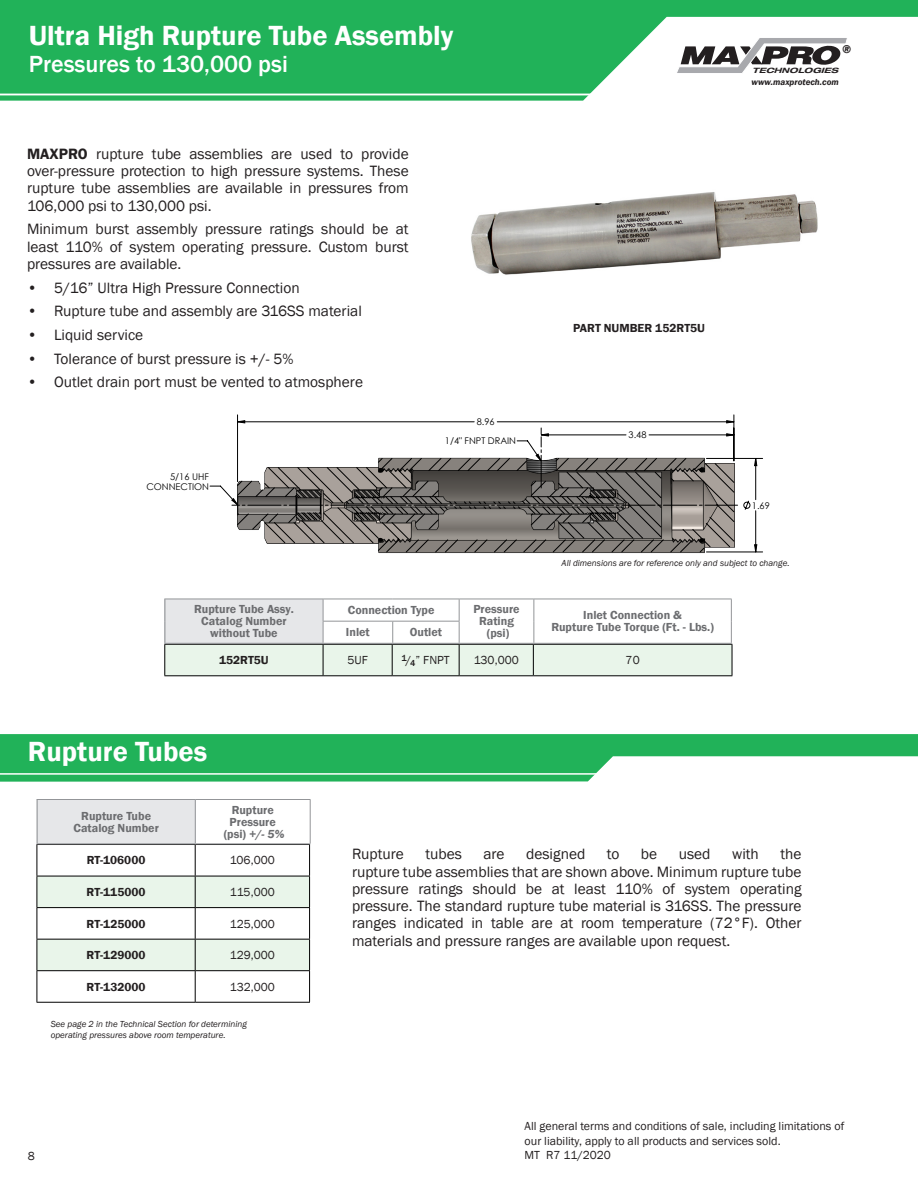
<style>
.page{position:relative;width:918px;height:1188px;background:#fff}
.page>*{position:absolute;margin:0;border:0;box-sizing:border-box;transform-origin:0 0}
.header-left-T3{font:600 28.5px "Franklin Gothic";color:#fff}
.header-left-T3-2{font:500 24px "Franklin Gothic";color:#fff}
.t1{font:15.3px/17.2px "Franklin Gothic";color:#231f20;text-align:justify}
.table-column_title{font:600 12px/12px "Franklin Gothic";color:#6c6d70;text-align:center}
.table-input{font:12px/14.4px "Franklin Gothic";color:#231f20}
.table-catalog{font:600 12px "Franklin Gothic";color:#231f20}
.table-input-2{font:600 12px "Franklin Gothic";color:#231f20}
.t2{font:italic 800 11.55px "Franklin Gothic";color:#231f20}
.t3{font:9.3px/9.1px "Century Gothic";color:#000;text-align:right}
.footnote-_left{font:italic 9px/10.8px "Franklin Gothic";color:#231f20}
.t4{font:italic 600 9px "Franklin Gothic";color:#231f20}
.t5{font:italic 700 expanded 7.35px "Helvetica Neue LT";letter-spacing:.01em;color:#231f20;scale:1.21 1}
.s1{font-weight:600}
.s2{font-style:italic}
</style>
<div class="page">
<svg style="left:0;top:0;width:918px;height:101px;fill:#21b259"></svg>
<hr style="left:0;top:94px;width:640px;height:1px;background:#fff">
<svg style="left:676px;top:37px;width:172px;height:37px"></svg>
<img style="left:471px;top:192px;width:347px;height:83px">
<hr style="left:734px;top:415px;width:1px;height:46px;background:#000">
<hr style="left:237px;top:415px;width:1px;height:67px;background:#000">
<hr style="left:706px;top:458px;width:57px;height:1px;background:#000">
<hr style="left:706px;top:552px;width:57px;height:1px;background:#000">
<svg style="left:238px;top:421px;width:519px;height:131px"></svg>
<svg style="left:238px;top:543px;width:496px;height:10px"></svg>
<svg style="left:210px;top:428px;width:540px;height:115px"></svg>
<hr style="left:732px;top:645px;width:1px;height:30px;background:#000">
<svg style="left:164px;top:599px;width:568px;height:77px"></svg>
<hr style="left:164px;top:643px;width:159px;height:1px;background:#939598">
<hr style="left:323px;top:643px;width:70px;height:1px;background:#939598">
<hr style="left:393px;top:643px;width:66px;height:1px;background:#939598">
<hr style="left:459px;top:643px;width:75px;height:1px;background:#939598">
<hr style="left:534px;top:643px;width:198px;height:1px;background:#939598">
<svg style="left:0;top:734px;width:918px;height:48px;fill:#21b259"></svg>
<hr style="left:0;top:773px;width:671px;height:2px;background:#fff">
<svg style="left:38px;top:845px;width:271px;height:157px"></svg>
<hr style="left:37px;top:844px;width:158px;height:1px;background:#000">
<hr style="left:37px;top:845px;width:1px;height:31px;background:#000">
<hr style="left:195px;top:844px;width:115px;height:1px;background:#000">
<hr style="left:195px;top:845px;width:1px;height:31px;background:#000">
<hr style="left:309px;top:845px;width:1px;height:31px;background:#000">
<hr style="left:37px;top:876px;width:158px;height:1px;background:#000">
<hr style="left:37px;top:876px;width:1px;height:31px;background:#000">
<hr style="left:195px;top:876px;width:115px;height:1px;background:#000">
<hr style="left:195px;top:876px;width:1px;height:31px;background:#000">
<hr style="left:309px;top:876px;width:1px;height:31px;background:#000">
<hr style="left:37px;top:907px;width:158px;height:1px;background:#000">
<hr style="left:37px;top:908px;width:1px;height:31px;background:#000">
<hr style="left:195px;top:907px;width:115px;height:1px;background:#000">
<hr style="left:195px;top:908px;width:1px;height:31px;background:#000">
<hr style="left:309px;top:908px;width:1px;height:31px;background:#000">
<hr style="left:37px;top:939px;width:158px;height:1px;background:#000">
<hr style="left:37px;top:940px;width:1px;height:30px;background:#000">
<hr style="left:195px;top:939px;width:115px;height:1px;background:#000">
<hr style="left:195px;top:940px;width:1px;height:30px;background:#000">
<hr style="left:309px;top:940px;width:1px;height:30px;background:#000">
<hr style="left:37px;top:970px;width:158px;height:1px;background:#000">
<hr style="left:37px;top:971px;width:1px;height:31px;background:#000">
<hr style="left:195px;top:970px;width:115px;height:1px;background:#000">
<hr style="left:195px;top:971px;width:1px;height:31px;background:#000">
<hr style="left:309px;top:971px;width:1px;height:31px;background:#000">
<hr style="left:37px;top:1002px;width:158px;height:1px;background:#000">
<hr style="left:195px;top:1002px;width:115px;height:1px;background:#000">
<div style="left:37px;top:800px;width:158px;height:44px;background:#e6e7e9"></div>
<hr style="left:37px;top:799px;width:158px;height:1px;background:#939598">
<hr style="left:195px;top:799px;width:116px;height:1px;background:#939598">
<hr style="left:195px;top:800px;width:1px;height:43px;background:#939598">
<hr style="left:310px;top:800px;width:1px;height:43px;background:#939598">
<hr style="left:37px;top:800px;width:1px;height:43px;background:#939598">
<hr style="left:37px;top:843px;width:158px;height:1px;background:#939598">
<hr style="left:195px;top:843px;width:116px;height:1px;background:#939598">
<p class="header-left-T3" style="left:29px;top:18px;width:426px">Ultra High Rupture Tube Assembly</p>
<p class="header-left-T3-2" style="left:29px;top:49px;width:261px">Pressures to 130,000 psi</p>
<p class="t1" style="left:27px;top:145px;width:383px"><span class="s1">MAXPRO</span> rupture tube assemblies are used to provide over-pressure protection to high pressure systems. These rupture tube assemblies are available in pressures from 106,000 psi to 130,000 psi.</p>
<p class="t1" style="left:27px;top:221px;width:383px">Minimum burst assembly pressure ratings should be at least 110% of system operating pressure. Custom burst pressures are available.</p>
<p class="t1" style="left:27px;top:279px;width:274px">• 5/16” Ultra High Pressure Connection</p>
<p class="t1" style="left:27px;top:303px;width:336px">• Rupture tube and assembly are 316SS material</p>
<p class="t1" style="left:27px;top:327px;width:118px">• Liquid service</p>
<p class="t1" style="left:27px;top:350px;width:268px">• Tolerance of burst pressure is +/- 5%</p>
<p class="t1" style="left:27px;top:374px;width:338px">• Outlet drain port must be vented to atmosphere</p>
<p class="t3" style="left:146px;top:472px;width:64px">5/16 UHF<br>CONNECTION</p>
<p class="t3" style="left:477px;top:417px;width:19px">8.96</p>
<p class="t3" style="left:445px;top:436px;width:73px">1/4" FNPT DRAIN</p>
<p class="t2" style="left:842px;top:41px;width:10px">®</p>
<p class="t5" style="left:752px;top:66px;width:73px">TECHNOLOGIES</p>
<p class="t4" style="left:752px;top:77px;width:89px">www.maxprotech.com</p>
<p class="table-catalog" style="left:573px;top:321px;width:133px">PART NUMBER 152RT5U</p>
<p class="t3" style="left:629px;top:430px;width:19px">3.48</p>
<p class="t3" style="left:752px;top:501px;width:19px">1.69</p>
<p class="footnote-_left" style="left:562px;top:558px;width:230px">All dimensions are for reference only and subject to change.</p>
<p class="table-column_title" style="left:194px;top:604px;width:101px">Rupture Tube Assy.<br>Catalog Number</p>
<p class="table-column_title" style="left:210px;top:628px;width:69px">without Tube</p>
<p class="table-column_title" style="left:348px;top:604px;width:88px">Connection Type</p>
<p class="table-column_title" style="left:473px;top:604px;width:48px">Pressure<br>Rating (psi)</p>
<p class="table-column_title" style="left:583px;top:610px;width:100px">Inlet Connection &amp;</p>
<p class="table-column_title" style="left:551px;top:622px;width:164px">Rupture Tube Torque (Ft. - Lbs.)</p>
<p class="table-column_title" style="left:346px;top:627px;width:25px">Inlet</p>
<p class="table-column_title" style="left:410px;top:627px;width:34px">Outlet</p>
<p class="table-input-2" style="left:219px;top:653px;width:51px">152RT5U</p>
<p class="table-input" style="left:347px;top:653px;width:22px">5UF</p>
<p class="table-input" style="left:402px;top:653px;width:50px"><sup>1</sup>/<sub>4</sub>” FNPT</p>
<p class="table-input" style="left:474px;top:653px;width:47px">130,000</p>
<p class="table-input" style="left:626px;top:653px;width:16px">70</p>
<p class="header-left-T3" style="left:28px;top:734px;width:181px">Rupture Tubes</p>
<p class="table-column_title" style="left:74px;top:810px;width:87px">Rupture Tube<br>Catalog Number</p>
<p class="table-column_title" style="left:224px;top:804px;width:62px">Rupture<br>Pressure (psi) <span class="s2">+/- 5%</span></p>
<p class="table-input-2" style="left:87px;top:853px;width:60px">RT-106000</p>
<p class="table-input" style="left:230px;top:854px;width:46px">106,000</p>
<p class="table-catalog" style="left:87px;top:885px;width:61px">RT-115000</p>
<p class="table-input" style="left:230px;top:885px;width:46px">115,000</p>
<p class="table-catalog" style="left:87px;top:916px;width:60px">RT-125000</p>
<p class="table-input" style="left:230px;top:917px;width:47px">125,000</p>
<p class="table-catalog" style="left:87px;top:948px;width:60px">RT-129000</p>
<p class="table-input" style="left:230px;top:948px;width:47px">129,000</p>
<p class="table-catalog" style="left:87px;top:979px;width:60px">RT-132000</p>
<p class="table-input" style="left:230px;top:980px;width:47px">132,000</p>
<p class="footnote-_left" style="left:51px;top:1019px;width:198px">See page 2 in the Technical Section for determining operating pressures above room temperature.</p>
<p class="table-input" style="left:28px;top:1149px;width:9px">8</p>
<p class="t1" style="left:352px;top:846px;width:451px;text-indent:429px">the rupture tube assemblies that are shown above. Minimum rupture tube pressure ratings should be at least 110% of system operating pressure. The standard rupture tube material is 316SS. The pressure ranges indicated in table are at room temperature (72°F). Other materials and pressure ranges are available upon request.</p>
<p class="t1" style="left:352px;top:846px;width:53px">Rupture</p>
<p class="t1" style="left:425px;top:846px;width:38px">tubes</p>
<p class="t1" style="left:483px;top:846px;width:23px">are</p>
<p class="t1" style="left:526px;top:846px;width:61px">designed</p>
<p class="t1" style="left:607px;top:846px;width:14px">to</p>
<p class="t1" style="left:641px;top:846px;width:18px">be</p>
<p class="t1" style="left:679px;top:846px;width:33px">used</p>
<p class="t1" style="left:732px;top:846px;width:28px">with</p>
<p class="table-input" style="left:525px;top:1119px;width:321px">All general terms and conditions of sale, including limitations of our liability, apply to all products and services sold.<br>MT R7 11/2020</p>
</div>
